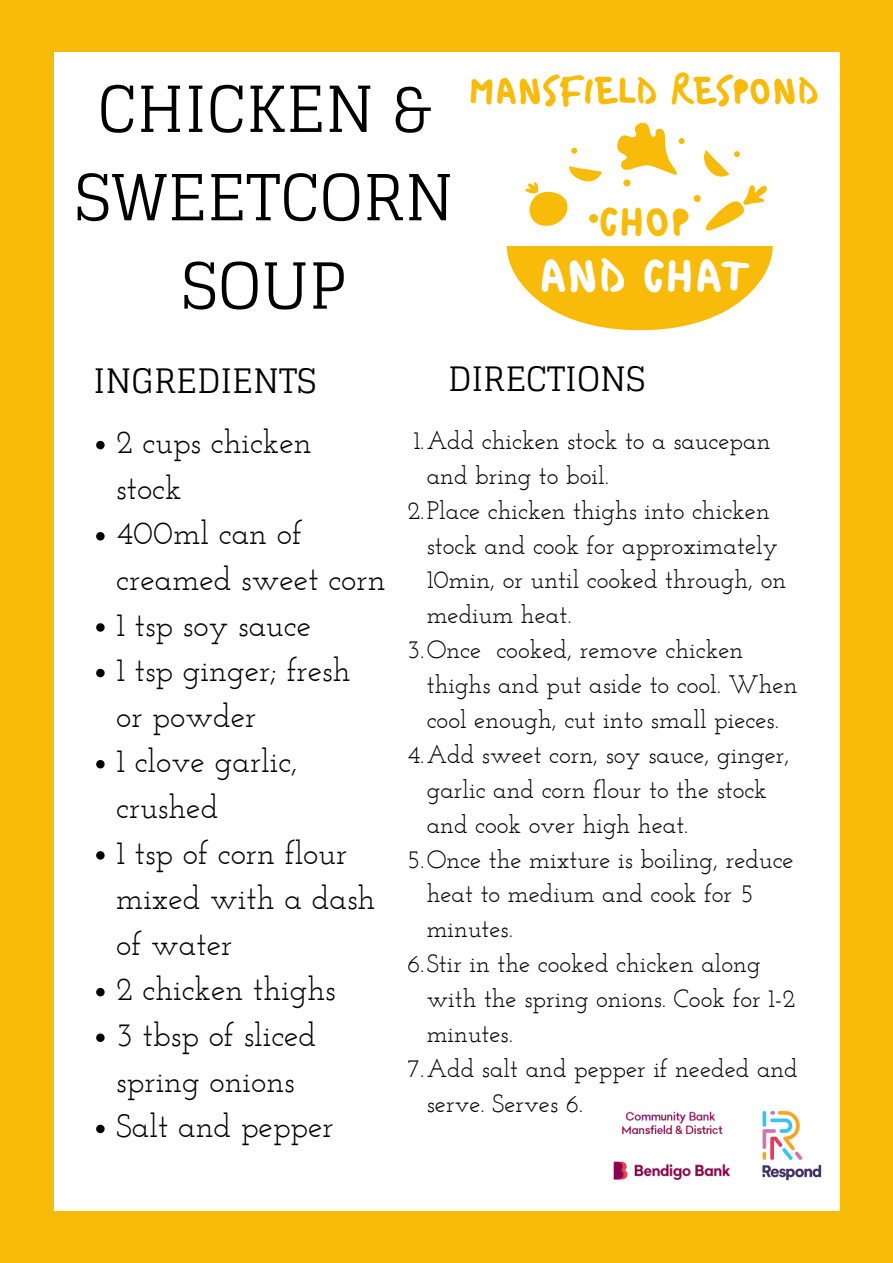
<style>
.page{position:relative;width:893px;height:1263px;background:#f9bb0a}
.page>*{position:absolute;margin:0;border:0;box-sizing:border-box;transform-origin:0 0}
.t1{font:63.38px/88.3px "Glegoo";color:#000;text-align:center}
.t2{font:46.58px "Bristol";color:#fff}
.t3{font:41.03px "Bristol";color:#f9bb0a}
.t4{font:37.2px "Bristol";color:#f9bb0a}
.t5{font:33.67px "Glegoo";color:#000}
.t6{font:32.7px/45.6px "Josefin Slab";color:#000}
.t7{font:25.2px "Josefin Slab";color:#000}
</style>
<div class="page">
<div style="left:54px;top:53px;width:785px;height:1158px;background:#fff"></div>
<svg style="left:96px;top:441px;width:9px;height:8px"></svg>
<svg style="left:96px;top:532px;width:9px;height:8px"></svg>
<svg style="left:96px;top:623px;width:9px;height:9px"></svg>
<svg style="left:96px;top:669px;width:9px;height:8px"></svg>
<svg style="left:96px;top:760px;width:9px;height:8px"></svg>
<svg style="left:96px;top:851px;width:9px;height:8px"></svg>
<svg style="left:96px;top:988px;width:9px;height:8px"></svg>
<svg style="left:96px;top:1033px;width:9px;height:9px"></svg>
<svg style="left:96px;top:1125px;width:9px;height:8px"></svg>
<img style="left:762px;top:1110px;width:60px;height:71px">
<svg style="left:507px;top:122px;width:266px;height:208px"></svg>
<div style="left:589px;top:214px;width:9px;height:9px;background:#f9bb0a;border-radius:50%"></div>
<div style="left:623px;top:179px;width:7px;height:7px;background:#f9bb0a;border-radius:50%"></div>
<div style="left:693px;top:195px;width:7px;height:7px;background:#f9bb0a;border-radius:50%"></div>
<img style="left:613px;top:1111px;width:117px;height:69px">
<h1 class="t1" style="left:75px;top:66px;width:380px">CHICKEN &amp;<br>SWEETCORN<br>SOUP</h1>
<h3 class="t4" style="left:468px;top:67px;width:354px">MANSFIELD RESPOND</h3>
<h3 class="t3" style="left:598px;top:195px;width:93px">CHOP</h3>
<h2 class="t2" style="left:539px;top:246px;width:211px">AND CHAT</h2>
<h3 class="t5" style="left:94px;top:361px;width:224px">INGREDIENTS</h3>
<h3 class="t5" style="left:448px;top:359px;width:199px">DIRECTIONS</h3>
<p class="t6" style="left:116px;top:422px;width:271px">2 cups chicken<br>stock<br>400ml can of creamed sweet corn<br>1 tsp soy sauce<br>1 tsp ginger; fresh<br>or powder<br>1 clove garlic, crushed<br>1 tsp of corn flour mixed with a dash of water<br>2 chicken thighs<br>3 tbsp of sliced spring onions<br>Salt and pepper</p>
<p class="t7" style="left:413px;top:430px;width:358px">1.Add chicken stock to a saucepan</p>
<p class="t7" style="left:427px;top:465px;width:184px">and bring to boil.</p>
<p class="t7" style="left:407px;top:500px;width:364px">2.Place chicken thighs into chicken</p>
<p class="t7" style="left:427px;top:535px;width:353px">stock and cook for approximately</p>
<p class="t7" style="left:427px;top:569px;width:361px">10min, or until cooked through, on</p>
<p class="t7" style="left:427px;top:604px;width:146px">medium heat.</p>
<p class="t7" style="left:407px;top:639px;width:338px">3.Once cooked, remove chicken</p>
<p class="t7" style="left:427px;top:674px;width:372px">thighs and put aside to cool. When</p>
<p class="t7" style="left:427px;top:709px;width:353px">cool enough, cut into small pieces.</p>
<p class="t7" style="left:407px;top:744px;width:384px">4.Add sweet corn, soy sauce, ginger,</p>
<p class="t7" style="left:427px;top:779px;width:342px">garlic and corn flour to the stock</p>
<p class="t7" style="left:427px;top:814px;width:263px">and cook over high heat.</p>
<p class="t7" style="left:406px;top:849px;width:389px">5.Once the mixture is boiling, reduce</p>
<p class="t7" style="left:427px;top:883px;width:328px">heat to medium and cook for 5</p>
<p class="t7" style="left:427px;top:918px;width:88px">minutes.</p>
<p class="t7" style="left:407px;top:953px;width:355px">6.Stir in the cooked chicken along</p>
<p class="t7" style="left:427px;top:988px;width:370px">with the spring onions. Cook for 1-2</p>
<p class="t7" style="left:427px;top:1023px;width:88px">minutes.</p>
<p class="t7" style="left:408px;top:1058px;width:391px">7.Add salt and pepper if needed and</p>
<p class="t7" style="left:427px;top:1093px;width:158px">serve. Serves 6.</p>
</div>
